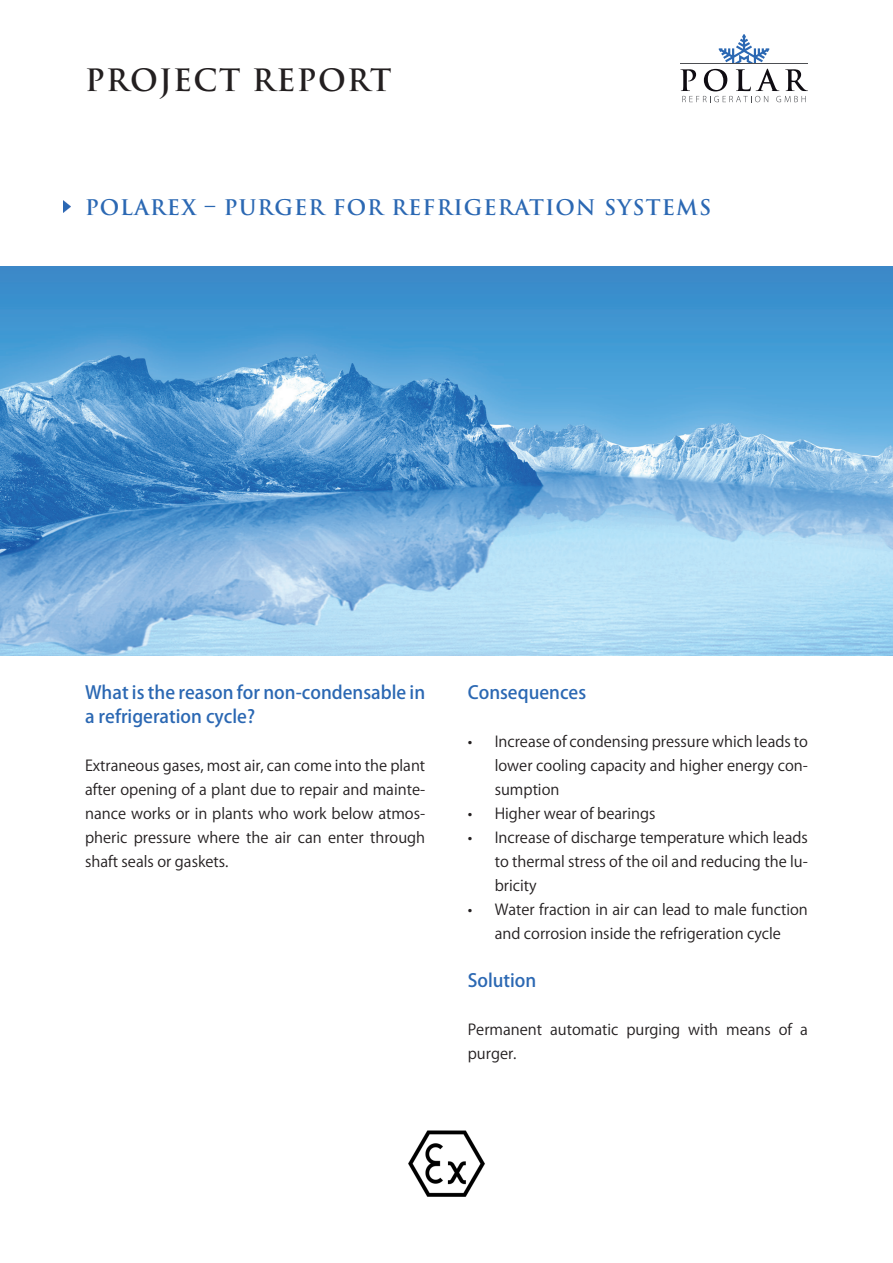
<style>
.page{position:relative;width:893px;height:1263px;background:#fff}
.page>*{position:absolute;margin:0;border:0;box-sizing:border-box;transform-origin:0 0}
.t1{font:700 30px "Trajan Pro";letter-spacing:.05em;color:#231f20}
.t2{font:700 21px "Trajan Pro";letter-spacing:.05em;color:#2b68b3}
.t3{font:500 18px/24px "Koz Go Pro";color:#2b68b3}
.t4{font:15px/24px "Koz Go Pro";color:#231f20;text-align:justify}
</style>
<div class="page">
<svg style="left:64px;top:201px;width:6px;height:12px"></svg>
<svg style="left:680px;top:69px;width:128px;height:33px"></svg>
<svg style="left:718px;top:34px;width:52px;height:29px"></svg>
<hr style="left:680px;top:63px;width:128px;height:1px;background:#4d4f53">
<img style="left:408px;top:1130px;width:77px;height:67px">
<img style="left:0;top:267px;width:893px;height:388px">
<h1 class="t1" style="left:85px;top:62px;width:215px">PROJECT REPORT</h1>
<h2 class="t2" style="left:85px;top:194px;width:628px">POLAREX – PURGER FOR REFRIGERATION SYSTEMS</h2>
<p class="t3" style="left:85px;top:681px;width:342px">What is the reason for non-condensable in a refrigeration cycle?</p>
<p class="t4" style="left:85px;top:753px;width:342px">Extraneous gases, most air, can come into the plant after opening of a plant due to repair and mainte&shy;nance works or in plants who work below atmos&shy;pheric pressure where the air can enter through shaft seals or gaskets.</p>
<p class="t3" style="left:468px;top:681px;width:120px">Consequences</p>
<p class="t4" style="left:495px;top:729px;width:315px;text-indent:-27px">• Increase of condensing pressure which leads to lower cooling capacity and higher energy con&shy;sumption</p>
<p class="t4" style="left:468px;top:801px;width:189px">• Higher wear of bearings</p>
<p class="t4" style="left:495px;top:825px;width:315px;text-indent:-27px">• Increase of discharge temperature which leads to thermal stress of the oil and reducing the lu&shy;bricity</p>
<p class="t4" style="left:468px;top:897px;width:342px;text-align:center">• Water fraction in air can lead to male function and corrosion inside the refrigeration cycle</p>
<p class="t3" style="left:468px;top:969px;width:70px">Solution</p>
<p class="t4" style="left:468px;top:1017px;width:342px">Permanent automatic purging with means of a purger.</p>
</div>
